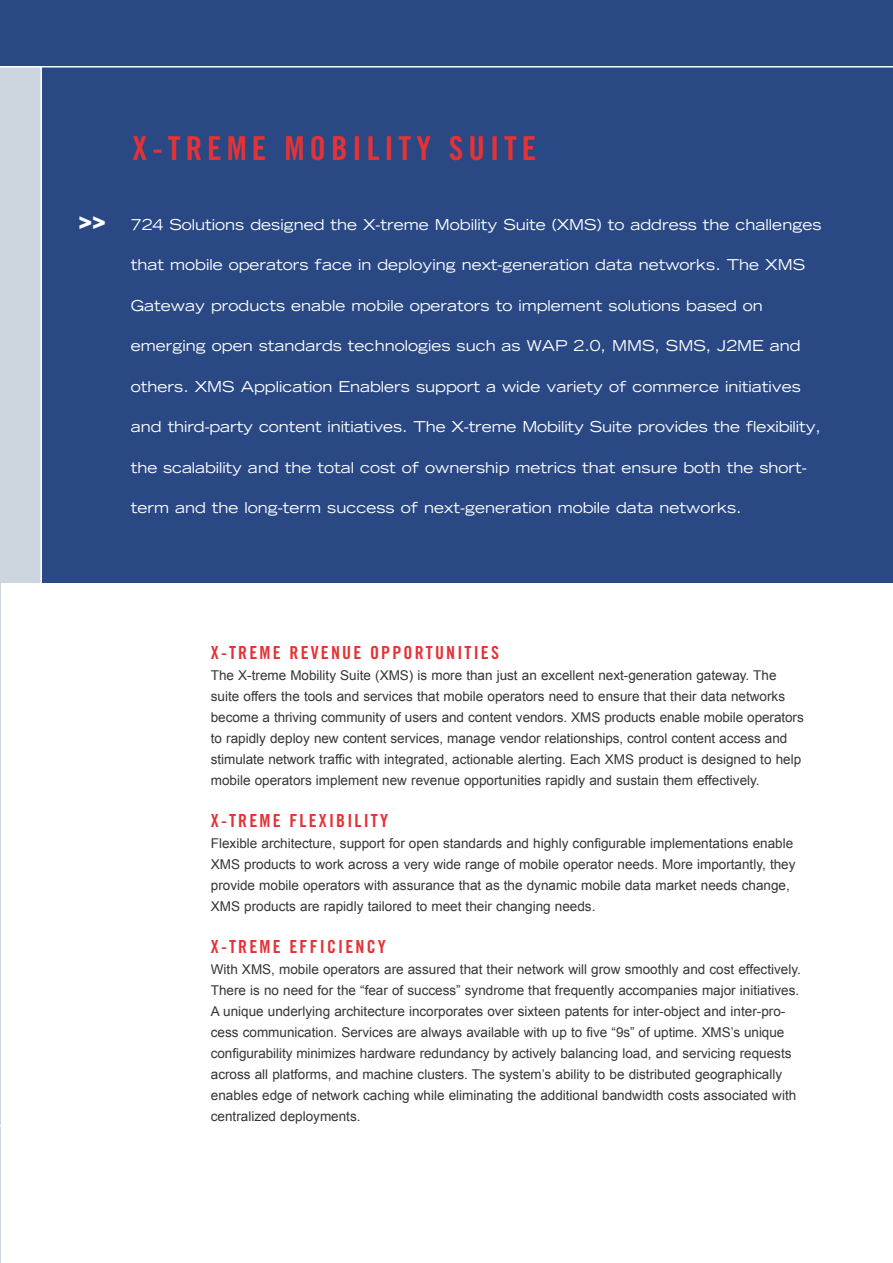
<style>
.page{position:relative;width:893px;height:1263px;background:#fff}
.page>*{position:absolute;margin:0;border:0;box-sizing:border-box;transform-origin:0 0}
.t1{font:33px "Trade Gothic Bold Cond Twenty";letter-spacing:.15em;color:#e43337}
.t2{font:900 21px "Arial";color:#fff}
.t3{font:18px "Trade Gothic Bold Cond Twenty";letter-spacing:.12em;color:#e43337}
.t4{font:expanded 15px "Trade Gothic LH";color:#fff}
.t5{font:13.5px/21px "Arial";color:#373434}
</style>
<div class="page">
<hr style="left:0;top:0;width:1px;height:1263px;background:#cdd6df">
<div style="left:0;top:0;width:893px;height:582px;background:#294884"></div>
<div style="left:0;top:68px;width:42px;height:515px;background:#cdd6df"></div>
<hr style="left:40px;top:67px;width:2px;height:517px;background:#fff">
<hr style="left:0;top:66px;width:893px;height:2px;background:#fff">
<h2 class="t2" style="left:78px;top:211px;width:29px">&gt;&gt;</h2>
<h1 class="t1" style="left:132px;top:128px;width:406px">X-TREME MOBILITY SUITE</h1>
<p class="t4" style="left:131px;top:214px;width:692px">724 Solutions designed the X-treme Mobility Suite (XMS) to address the challenges</p>
<p class="t4" style="left:131px;top:255px;width:676px">that mobile operators face in deploying next-generation data networks. The XMS</p>
<p class="t4" style="left:131px;top:295px;width:634px">Gateway products enable mobile operators to implement solutions based on</p>
<p class="t4" style="left:131px;top:336px;width:671px">emerging open standards technologies such as WAP 2.0, MMS, SMS, J2ME and</p>
<p class="t4" style="left:131px;top:376px;width:672px">others. XMS Application Enablers support a wide variety of commerce initiatives</p>
<p class="t4" style="left:131px;top:417px;width:691px">and third-party content initiatives. The X-treme Mobility Suite provides the flexibility,</p>
<p class="t4" style="left:131px;top:457px;width:677px">the scalability and the total cost of ownership metrics that ensure both the short-</p>
<p class="t4" style="left:131px;top:498px;width:612px">term and the long-term success of next-generation mobile data networks.</p>
<h3 class="t3" style="left:211px;top:642px;width:290px">X-TREME REVENUE OPPORTUNITIES</h3>
<p class="t5" style="left:211px;top:665px;width:594px">The X-treme Mobility Suite (XMS) is more than just an excellent next-generation gateway. The suite offers the tools and services that mobile operators need to ensure that their data networks become a thriving community of users and content vendors. XMS products enable mobile operators to rapidly deploy new content services, manage vendor relationships, control content access and stimulate network traffic with integrated, actionable alerting. Each XMS product is designed to help mobile operators implement new revenue opportunities rapidly and sustain them effectively.</p>
<h3 class="t3" style="left:211px;top:810px;width:179px">X-TREME FLEXIBILITY</h3>
<p class="t5" style="left:211px;top:833px;width:586px">Flexible architecture, support for open standards and highly configurable implementations enable XMS products to work across a very wide range of mobile operator needs. More importantly, they provide mobile operators with assurance that as the dynamic mobile data market needs change, XMS products are rapidly tailored to meet their changing needs.</p>
<h3 class="t3" style="left:211px;top:936px;width:177px">X-TREME EFFICIENCY</h3>
<p class="t5" style="left:211px;top:959px;width:591px">With XMS, mobile operators are assured that their network will grow smoothly and cost effectively.<br>There is no need for the “fear of success” syndrome that frequently accompanies major initiatives.<br>A unique underlying architecture incorporates over sixteen patents for inter-object and inter-pro&shy;cess communication. Services are always available with up to five “9s” of uptime. XMS’s unique configurability minimizes hardware redundancy by actively balancing load, and servicing requests across all platforms, and machine clusters. The system’s ability to be distributed geographically enables edge of network caching while eliminating the additional bandwidth costs associated with centralized deployments.</p>
</div>
